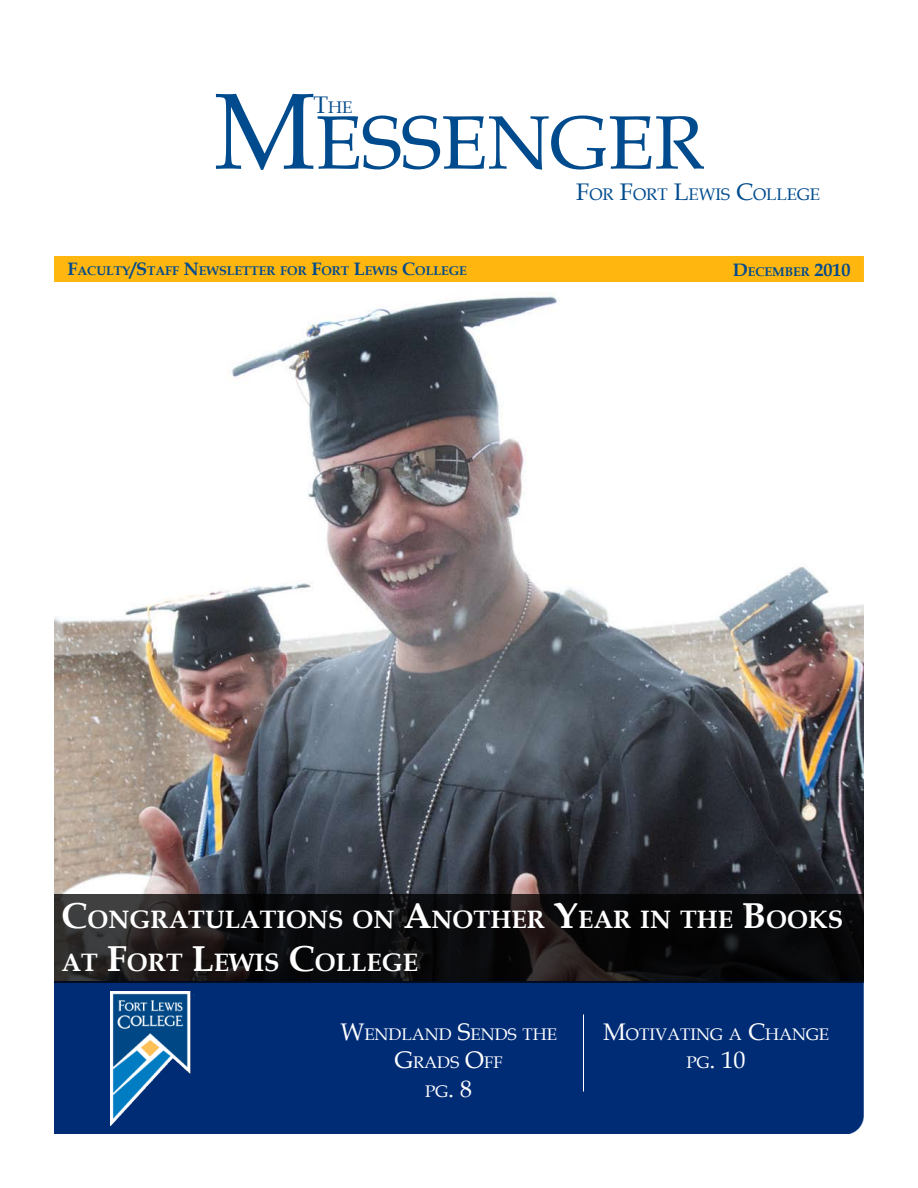
<style>
.page{position:relative;width:918px;height:1188px;background:#fff}
.page>*{position:absolute;margin:0;border:0;box-sizing:border-box;transform-origin:0 0}
.t1{font:75.6px "Book Antiqua";color:#004b8d}
.t2{font:700 25.2px/43.2px "Book Antiqua";color:#fff}
.t3{font:24px "Book Antiqua";color:#fff}
.t4{font:16.8px/28.8px "Book Antiqua";color:#fff;text-align:center}
.t5{font:16.8px "Book Antiqua";color:#004b8d}
.t6{font:700 12.6px "Book Antiqua";color:#004b8d}
.s1{font-size:108px}
.s2{font-size:24px}
.s3{font-size:18px}
.s4{font-size:36px}
.s5{font-size:16.8px}
</style>
<div class="page">
<div style="left:54px;top:256px;width:810px;height:26px;background:#ffb60f"></div>
<img style="left:54px;top:293px;width:810px;height:841px">
<div style="left:54px;top:983px;width:810px;height:150px;background:#002c76"></div>
<hr style="left:583px;top:1014px;width:1px;height:78px;background:#fff">
<img style="left:111px;top:991px;width:83px;height:134px">
<svg style="left:54px;top:894px;width:810px;height:89px;background:#111012"></svg>
<h1 class="t1" style="left:213px;top:90px;width:493px"><span class="s1">M</span>ESSENGER</h1>
<p class="t5" style="left:576px;top:183px;width:246px"><span class="s2">F</span>OR <span class="s2">F</span>ORT <span class="s2">L</span>EWIS <span class="s2">C</span>OLLEGE</p>
<p class="t5" style="left:314px;top:96px;width:40px"><span class="s2">T</span>HE</p>
<p class="t6" style="left:68px;top:262px;width:401px"><span class="s3">F</span>ACULTY<span class="s3">/S</span>TAFF <span class="s3">N</span>EWSLETTER FOR <span class="s3">F</span>ORT <span class="s3">L</span>EWIS <span class="s3">C</span>OLLEGE</p>
<p class="t6" style="left:733px;top:263px;width:119px"><span class="s3">D</span>ECEMBER <span class="s3">2010</span></p>
<p class="t2" style="left:62px;top:897px;width:781px"><span class="s4">C</span>ONGRATULATIONS ON <span class="s4">A</span>NOTHER <span class="s4">Y</span>EAR IN THE <span class="s4">B</span>OOKS<br>AT <span class="s4">F</span>ORT <span class="s4">L</span>EWIS <span class="s4">C</span>OLLEGE</p>
<p class="t4" style="left:340px;top:1019px;width:218px"><span class="s2">W</span>ENDLAND <span class="s2">S</span>ENDS THE<br><span class="s2">G</span>RADS <span class="s2">O</span>FF<br>PG<span class="s2">. 8</span></p>
<p class="t4" style="left:603px;top:1019px;width:227px"><span class="s2">M</span>OTIVATING A <span class="s2">C</span>HANGE</p>
<p class="t3" style="left:687px;top:1044px;width:60px"><span class="s5">PG</span>. 10</p>
</div>
